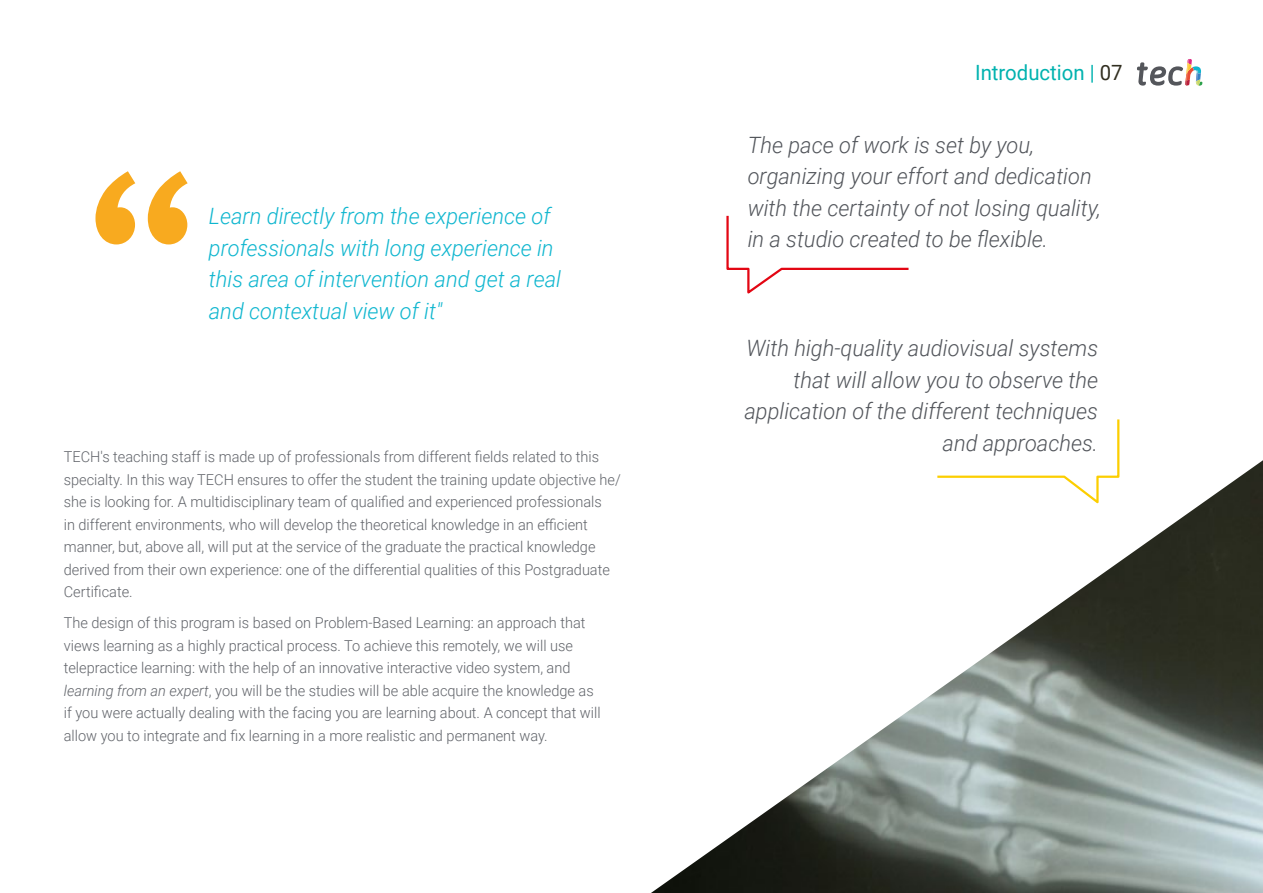
<style>
.page{position:relative;width:1263px;height:893px;background:#fff}
.page>*{position:absolute;margin:0;border:0;box-sizing:border-box;transform-origin:0 0}
.t1{font:italic 300 22.5px/31.5px "Roboto";color:#52555b;text-align:right}
.t2{font:italic 300 22.5px/31.5px "Roboto";color:#0fb6cf}
.t3{font:21px "Roboto";color:#00b2af}
.t4{font:300 15px/22.5px "Roboto";color:#61646a}
.s1{font-style:italic}
.s2{color:#312e20}
</style>
<div class="page">
<svg style="left:1137px;top:59px;width:65px;height:27px"></svg>
<svg style="left:1117px;top:419px;width:3px;height:41px"></svg>
<svg style="left:726px;top:215px;width:183px;height:79px"></svg>
<img style="left:651px;top:460px;width:612px;height:433px">
<svg style="left:95px;top:171px;width:93px;height:73px"></svg>
<h1 class="t2" style="left:209px;top:200px;width:354px">Learn directly from the experience of professionals with long experience in this area of intervention and get a real and contextual view of it"</h1>
<p class="t4" style="left:64px;top:445px;width:558px">TECH's teaching staff is made up of professionals from different fields related to this specialty. In this way TECH ensures to offer the student the training update objective he/ she is looking for. A multidisciplinary team of qualified and experienced professionals<br>in different environments, who will develop the theoretical knowledge in an efficient manner, but, above all, will put at the service of the graduate the practical knowledge derived from their own experience: one of the differential qualities of this Postgraduate Certificate.</p>
<p class="t4" style="left:64px;top:611px;width:538px">The design of this program is based on Problem-Based Learning: an approach that views learning as a highly practical process. To achieve this remotely, we will use telepractice learning: with the help of an innovative interactive video system, and <span class="s1">learning from an expert</span>, you will be the studies will be able acquire the knowledge as if you were actually dealing with the facing you are learning about. A concept that will allow you to integrate and fix learning in a more realistic and permanent way.</p>
<h2 class="t3" style="left:975px;top:57px;width:149px">Introduction | <span class="s2">07</span></h2>
<h1 class="t1" style="left:748px;top:128px;width:355px;text-align:left">The pace of work is set by you, organizing your effort and dedication with the certainty of not losing quality, in a studio created to be flexible.</h1>
<h1 class="t1" style="left:744px;top:331px;width:355px">With high-quality audiovisual systems that will allow you to observe the application of the different techniques and approaches.</h1>
</div>
